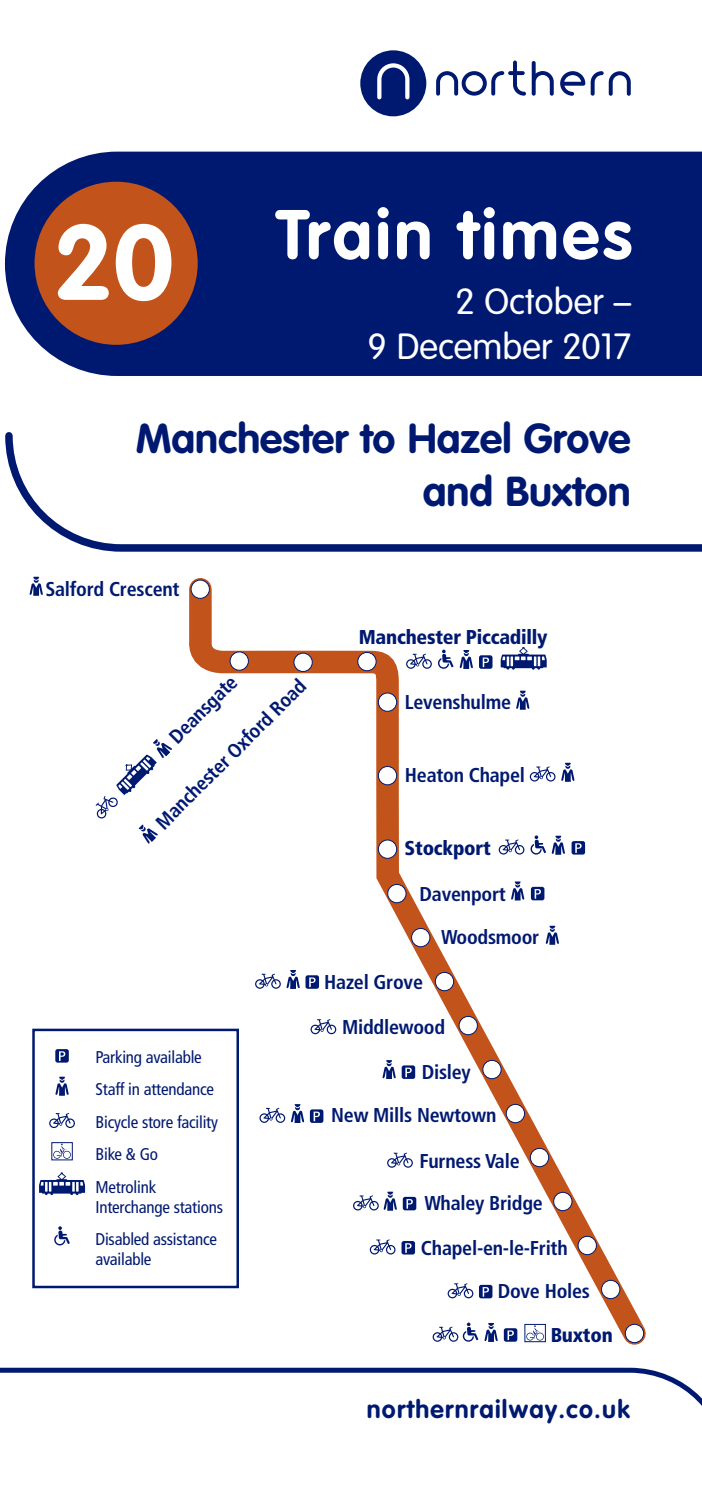
<style>
.page{position:relative;width:702px;height:1489px;background:#fff}
.page>*{position:absolute;margin:0;border:0;box-sizing:border-box;transform-origin:0 0}
.t1{font:700 105px "VAG Rounded";color:#fff}
.t2{font:700 68.75px "VAG Rounded";letter-spacing:.05em;color:#fff}
.t3{font:700 41.25px/52.5px "VAG Rounded";color:#001970;text-align:right}
.t4{font:300 36px/45px "VAG Rounded";color:#fff;text-align:right}
.t5{font:700 25px "VAG Rounded";letter-spacing:.05em;color:#001970}
.t6{font:700 condensed 20px/43.5px "Frutiger";letter-spacing:-.01em;color:#001970}
.t7{font:900 condensed 20px "Frutiger";letter-spacing:-.01em;color:#001970}
.t8{font:condensed 17px/32.5px "Frutiger";letter-spacing:-.01em;color:#001970}
</style>
<div class="page">
<svg style="left:360px;top:50px;width:66px;height:66px"></svg>
<svg style="left:436px;top:60px;width:117px;height:36px"></svg>
<svg style="left:560px;top:71px;width:70px;height:25px"></svg>
<div style="left:5px;top:152px;width:697px;height:224px;background:#001970"></div>
<svg style="left:5px;top:432px;width:697px;height:120px"></svg>
<div style="left:35px;top:182px;width:163px;height:163px;background:#c2531a;border-radius:50%"></div>
<svg style="left:0;top:1367px;width:702px;height:39px"></svg>
<svg style="left:30px;top:576px;width:13px;height:19px"></svg>
<svg style="left:178px;top:578px;width:468px;height:767px"></svg>
<div style="left:191px;top:580px;width:18px;height:18px;background:#fff;border-radius:50%"></div>
<div style="left:191px;top:579px;width:19px;height:19px;border:1px solid #001970;border-radius:50%"></div>
<div style="left:230px;top:652px;width:18px;height:18px;background:#fff;border-radius:50%"></div>
<div style="left:230px;top:651px;width:19px;height:19px;border:1px solid #001970;border-radius:50%"></div>
<div style="left:294px;top:653px;width:18px;height:18px;background:#fff;border-radius:50%"></div>
<div style="left:293px;top:653px;width:19px;height:18px;border:1px solid #001970;border-radius:50%"></div>
<div style="left:358px;top:652px;width:18px;height:18px;background:#fff;border-radius:50%"></div>
<div style="left:357px;top:652px;width:19px;height:19px;border:1px solid #001970;border-radius:50%"></div>
<div style="left:378px;top:693px;width:18px;height:18px;background:#fff;border-radius:50%"></div>
<div style="left:378px;top:692px;width:19px;height:19px;border:1px solid #001970;border-radius:50%"></div>
<div style="left:378px;top:766px;width:18px;height:18px;background:#fff;border-radius:50%"></div>
<div style="left:378px;top:766px;width:19px;height:19px;border:1px solid #001970;border-radius:50%"></div>
<div style="left:378px;top:840px;width:18px;height:18px;background:#fff;border-radius:50%"></div>
<div style="left:378px;top:839px;width:19px;height:19px;border:1px solid #001970;border-radius:50%"></div>
<div style="left:578px;top:1236px;width:18px;height:18px;background:#fff;border-radius:50%"></div>
<div style="left:577px;top:1235px;width:19px;height:19px;border:1px solid #001970;border-radius:50%"></div>
<div style="left:411px;top:928px;width:19px;height:18px;background:#fff;border-radius:50%"></div>
<div style="left:411px;top:928px;width:19px;height:19px;border:1px solid #001970;border-radius:50%"></div>
<div style="left:435px;top:972px;width:18px;height:18px;background:#fff;border-radius:50%"></div>
<div style="left:435px;top:972px;width:19px;height:19px;border:1px solid #001970;border-radius:50%"></div>
<div style="left:459px;top:1016px;width:18px;height:18px;background:#fff;border-radius:50%"></div>
<div style="left:458px;top:1016px;width:19px;height:18px;border:1px solid #001970;border-radius:50%"></div>
<div style="left:483px;top:1060px;width:18px;height:18px;background:#fff;border-radius:50%"></div>
<div style="left:482px;top:1059px;width:19px;height:19px;border:1px solid #001970;border-radius:50%"></div>
<div style="left:506px;top:1104px;width:18px;height:18px;background:#fff;border-radius:50%"></div>
<div style="left:506px;top:1103px;width:19px;height:19px;border:1px solid #001970;border-radius:50%"></div>
<div style="left:553px;top:1192px;width:19px;height:18px;background:#fff;border-radius:50%"></div>
<div style="left:553px;top:1191px;width:19px;height:19px;border:1px solid #001970;border-radius:50%"></div>
<div style="left:530px;top:1148px;width:18px;height:18px;background:#fff;border-radius:50%"></div>
<div style="left:530px;top:1147px;width:19px;height:19px;border:1px solid #001970;border-radius:50%"></div>
<div style="left:387px;top:884px;width:19px;height:18px;background:#fff;border-radius:50%"></div>
<div style="left:387px;top:884px;width:19px;height:19px;border:1px solid #001970;border-radius:50%"></div>
<div style="left:601px;top:1280px;width:18px;height:18px;background:#fff;border-radius:50%"></div>
<div style="left:601px;top:1279px;width:19px;height:19px;border:1px solid #001970;border-radius:50%"></div>
<div style="left:625px;top:1324px;width:18px;height:18px;background:#fff;border-radius:50%"></div>
<div style="left:625px;top:1323px;width:19px;height:19px;border:1px solid #001970;border-radius:50%"></div>
<div style="left:531px;top:886px;width:13px;height:14px;background:#001970;border-radius:2px"></div>
<svg style="left:534px;top:889px;width:7px;height:9px"></svg>
<svg style="left:511px;top:881px;width:13px;height:19px"></svg>
<svg style="left:516px;top:690px;width:13px;height:19px"></svg>
<svg style="left:39px;top:1172px;width:46px;height:22px"></svg>
<svg style="left:54px;top:1226px;width:16px;height:19px"></svg>
<div style="left:55px;top:1049px;width:14px;height:13px;background:#001970;border-radius:2px"></div>
<svg style="left:59px;top:1051px;width:6px;height:9px"></svg>
<svg style="left:49px;top:1113px;width:26px;height:14px"></svg>
<svg style="left:55px;top:1076px;width:14px;height:19px"></svg>
<div style="left:51px;top:1142px;width:22px;height:18px;border:1px solid #001970"></div>
<svg style="left:53px;top:1143px;width:18px;height:15px"></svg>
<div style="left:32px;top:1028px;width:207px;height:260px;border:2px solid #001970"></div>
<div style="left:401px;top:1240px;width:14px;height:14px;background:#001970;border-radius:2px"></div>
<svg style="left:405px;top:1243px;width:6px;height:9px"></svg>
<div style="left:401px;top:1065px;width:14px;height:13px;background:#001970;border-radius:2px"></div>
<svg style="left:405px;top:1067px;width:6px;height:10px"></svg>
<svg style="left:382px;top:1060px;width:14px;height:18px"></svg>
<div style="left:310px;top:1109px;width:13px;height:13px;background:#001970;border-radius:2px"></div>
<svg style="left:313px;top:1111px;width:7px;height:10px"></svg>
<svg style="left:259px;top:1107px;width:26px;height:15px"></svg>
<svg style="left:291px;top:1104px;width:13px;height:18px"></svg>
<div style="left:403px;top:1196px;width:13px;height:14px;background:#001970;border-radius:2px"></div>
<svg style="left:406px;top:1199px;width:7px;height:9px"></svg>
<div style="left:504px;top:1328px;width:13px;height:13px;background:#001970;border-radius:2px"></div>
<svg style="left:507px;top:1330px;width:7px;height:9px"></svg>
<svg style="left:484px;top:1322px;width:13px;height:19px"></svg>
<div style="left:305px;top:975px;width:14px;height:13px;background:#001970;border-radius:2px"></div>
<svg style="left:309px;top:977px;width:6px;height:10px"></svg>
<svg style="left:255px;top:969px;width:45px;height:19px"></svg>
<svg style="left:529px;top:766px;width:26px;height:15px"></svg>
<svg style="left:561px;top:762px;width:13px;height:19px"></svg>
<div style="left:479px;top:1284px;width:13px;height:14px;background:#001970;border-radius:2px"></div>
<svg style="left:482px;top:1287px;width:7px;height:9px"></svg>
<svg style="left:95px;top:739px;width:77px;height:105px"></svg>
<svg style="left:310px;top:1018px;width:26px;height:16px"></svg>
<svg style="left:387px;top:1152px;width:26px;height:15px"></svg>
<svg style="left:353px;top:1191px;width:44px;height:19px"></svg>
<svg style="left:370px;top:1239px;width:25px;height:15px"></svg>
<svg style="left:447px;top:1282px;width:26px;height:16px"></svg>
<svg style="left:432px;top:1322px;width:46px;height:19px"></svg>
<div style="left:524px;top:1323px;width:21px;height:18px;border:1px solid #001970"></div>
<svg style="left:526px;top:1325px;width:18px;height:15px"></svg>
<h1 class="t1" style="left:53px;top:201px;width:122px">20</h1>
<h2 class="t2" style="left:276px;top:194px;width:357px">Train times</h2>
<h3 class="t4" style="left:367px;top:279px;width:265px">2 October –<br>9 December 2017</h3>
<h3 class="t3" style="left:136px;top:412px;width:496px">Manchester to Hazel Grove and Buxton</h3>
<p class="t6" style="left:45px;top:567px;width:136px">Salford Crescent</p>
<p class="t6" style="left:157px;top:724px;width:88px;rotate:-45deg">Deansgate</p>
<p class="t6" style="left:144px;top:810px;width:205px;rotate:-45deg">Manchester Oxford Road</p>
<p class="t8" style="left:95px;top:1040px;width:124px">Parking available<br>Staff in attendance<br>Bicycle store facility<br>Bike &amp; Go<br>Metrolink</p>
<p class="t8" style="left:95px;top:1190px;width:129px">Interchange stations<br>Disabled assistance</p>
<p class="t8" style="left:95px;top:1242px;width:57px">available</p>
<p class="t7" style="left:359px;top:625px;width:190px">Manchester Piccadilly</p>
<p class="t6" style="left:405px;top:680px;width:108px">Levenshulme</p>
<p class="t6" style="left:405px;top:752px;width:122px">Heaton Chapel</p>
<p class="t7" style="left:404px;top:835px;width:88px">Stockport</p>
<p class="t6" style="left:441px;top:872px;width:100px;text-indent:-21px">Davenport<br>Woodsmoor</p>
<p class="t6" style="left:324px;top:960px;width:100px">Hazel Grove</p>
<p class="t6" style="left:342px;top:1005px;width:105px">Middlewood</p>
<p class="t6" style="left:331px;top:1050px;width:167px;text-indent:90px">Disley<br>New Mills Newtown</p>
<p class="t6" style="left:419px;top:1138px;width:102px">Furness Vale</p>
<p class="t6" style="left:424px;top:1181px;width:120px">Whaley Bridge</p>
<p class="t6" style="left:497px;top:1225px;width:94px;text-indent:-77px">Chapel-en-le-Frith<br>Dove Holes</p>
<p class="t7" style="left:550px;top:1322px;width:64px">Buxton</p>
<p class="t5" style="left:367px;top:1393px;width:264px">northernrailway.co.uk</p>
</div>
